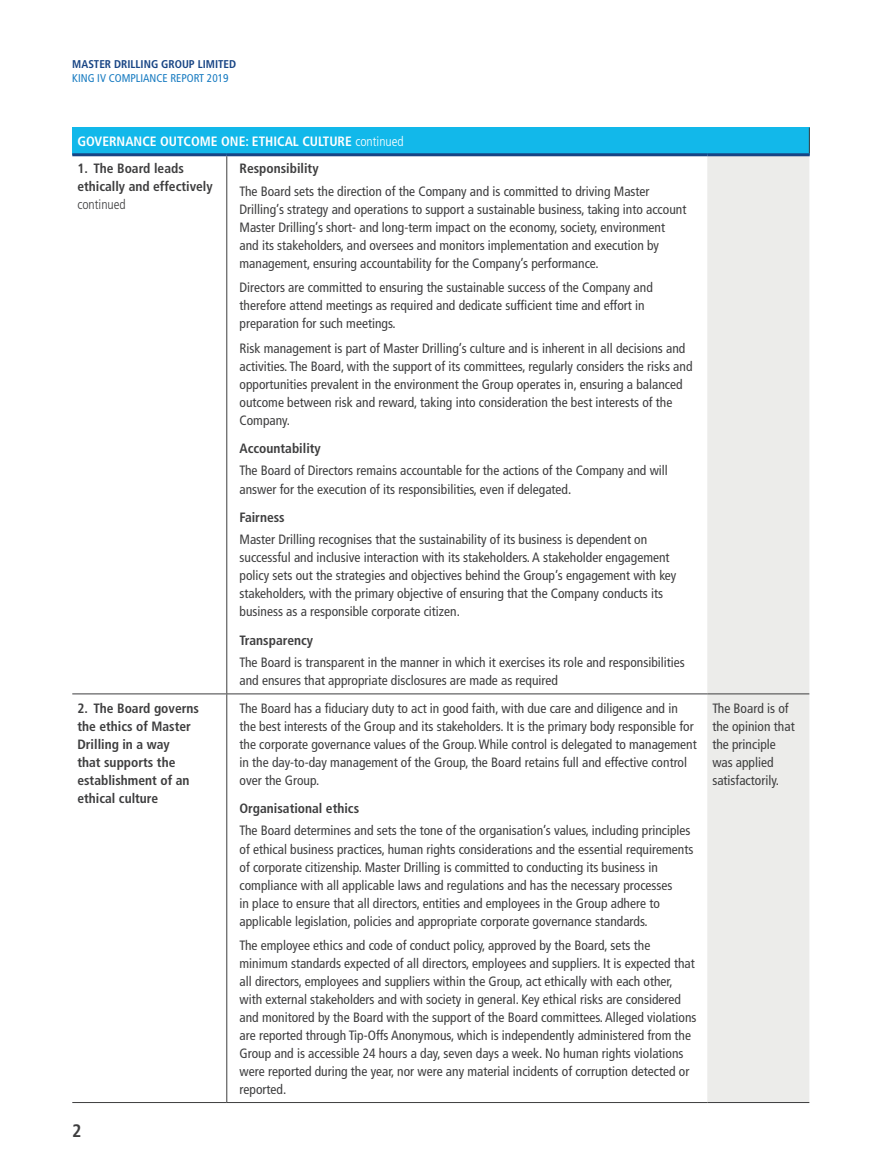
<style>
.page{position:relative;width:893px;height:1170px;background:#fff}
.page>*{position:absolute;margin:0;border:0;box-sizing:border-box;transform-origin:0 0}
.t1{font:700 condensed 18px "Frutiger LT Std";color:#3e3e3f}
._2019_body_9pt_aj{font:condensed 13.5px/18px "Frutiger LT Std";color:#3e3e3f}
._2019_body_9pt_aj-2{font:700 condensed 13.5px/18px "Frutiger LT Std";color:#3e3e3f}
._2018_Body_bold{font:700 condensed 13.5px "Frutiger LT Std";color:#3e3e3f}
._2019_body_9pt_aj-3{font:700 condensed 13.5px "Frutiger LT Std";color:#fff}
.t2{font:700 condensed 11.25px "Frutiger LT Std";color:#174484}
.t3{font:condensed 11.25px "Frutiger LT Std";color:#177bc1}
.s1{font-weight:300}
</style>
<div class="page">
<div style="left:72px;top:128px;width:737px;height:27px;background:#12b8ea"></div>
<div style="left:707px;top:156px;width:102px;height:945px;background:#ececea"></div>
<hr style="left:72px;top:153px;width:155px;height:3px;background:#174484">
<hr style="left:227px;top:153px;width:480px;height:3px;background:#174484">
<hr style="left:707px;top:153px;width:103px;height:3px;background:#174484">
<svg style="left:809px;top:128px;width:1px;height:25px"></svg>
<hr style="left:226px;top:156px;width:1px;height:537px;background:#3e3e3f">
<hr style="left:226px;top:694px;width:1px;height:407px;background:#3e3e3f">
<hr style="left:72px;top:1101px;width:155px;height:1px;background:#3e3e3f">
<hr style="left:227px;top:1101px;width:480px;height:1px;background:#3e3e3f">
<hr style="left:707px;top:1101px;width:102px;height:1px;background:#3e3e3f">
<hr style="left:72px;top:693px;width:155px;height:1px;background:#3e3e3f">
<hr style="left:227px;top:693px;width:480px;height:1px;background:#3e3e3f">
<hr style="left:707px;top:693px;width:102px;height:1px;background:#3e3e3f">
<p class="t2" style="left:72px;top:57px;width:165px">MASTER DRILLING GROUP LIMITED</p>
<p class="t3" style="left:72px;top:71px;width:158px">KING IV COMPLIANCE REPORT 2019</p>
<p class="_2019_body_9pt_aj-3" style="left:77px;top:133px;width:328px">GOVERNANCE OUTCOME ONE: ETHICAL CULTURE <span class="s1">continued</span></p>
<p class="_2019_body_9pt_aj-2" style="left:77px;top:160px;width:137px">1. The Board leads ethically and effectively <span class="s1">continued</span></p>
<p class="_2018_Body_bold" style="left:240px;top:161px;width:81px">Responsibility</p>
<p class="_2019_body_9pt_aj" style="left:240px;top:182px;width:448px">The Board sets the direction of the Company and is committed to driving Master Drilling’s strategy and operations to support a sustainable business, taking into account Master Drilling’s short- and long-term impact on the economy, society, environment and its stakeholders, and oversees and monitors implementation and execution by management, ensuring accountability for the Company’s performance.</p>
<p class="_2019_body_9pt_aj" style="left:240px;top:278px;width:415px">Directors are committed to ensuring the sustainable success of the Company and therefore attend meetings as required and dedicate sufficient time and effort in preparation for such meetings.</p>
<p class="_2019_body_9pt_aj" style="left:240px;top:339px;width:454px">Risk management is part of Master Drilling’s culture and is inherent in all decisions and activities. The Board, with the support of its committees, regularly considers the risks and opportunities prevalent in the environment the Group operates in, ensuring a balanced outcome between risk and reward, taking into consideration the best interests of the Company.</p>
<p class="_2018_Body_bold" style="left:240px;top:440px;width:83px">Accountability</p>
<p class="_2019_body_9pt_aj" style="left:240px;top:462px;width:430px">The Board of Directors remains accountable for the actions of the Company and will answer for the execution of its responsibilities, even if delegated.</p>
<p class="_2018_Body_bold" style="left:240px;top:509px;width:47px">Fairness</p>
<p class="_2019_body_9pt_aj" style="left:240px;top:531px;width:438px">Master Drilling recognises that the sustainability of its business is dependent on successful and inclusive interaction with its stakeholders. A stakeholder engagement policy sets out the strategies and objectives behind the Group’s engagement with key stakeholders, with the primary objective of ensuring that the Company conducts its business as a responsible corporate citizen.</p>
<p class="_2018_Body_bold" style="left:240px;top:632px;width:75px">Transparency</p>
<p class="_2019_body_9pt_aj" style="left:240px;top:653px;width:447px">The Board is transparent in the manner in which it exercises its role and responsibilities and ensures that appropriate disclosures are made as required</p>
<p class="_2019_body_9pt_aj-2" style="left:77px;top:698px;width:123px">2. The Board governs the ethics of Master<br>Drilling in a way<br>that supports the establishment of an ethical culture</p>
<p class="_2019_body_9pt_aj" style="left:240px;top:699px;width:459px">The Board has a fiduciary duty to act in good faith, with due care and diligence and in the best interests of the Group and its stakeholders. It is the primary body responsible for the corporate governance values of the Group. While control is delegated to management in the day-to-day management of the Group, the Board retains full and effective control over the Group.</p>
<p class="_2018_Body_bold" style="left:240px;top:800px;width:121px">Organisational ethics</p>
<p class="_2019_body_9pt_aj" style="left:240px;top:821px;width:455px">The Board determines and sets the tone of the organisation’s values, including principles of ethical business practices, human rights considerations and the essential requirements of corporate citizenship. Master Drilling is committed to conducting its business in compliance with all applicable laws and regulations and has the necessary processes<br>in place to ensure that all directors, entities and employees in the Group adhere to applicable legislation, policies and appropriate corporate governance standards.</p>
<p class="_2019_body_9pt_aj" style="left:240px;top:936px;width:459px">The employee ethics and code of conduct policy, approved by the Board, sets the minimum standards expected of all directors, employees and suppliers. It is expected that all directors, employees and suppliers within the Group, act ethically with each other, with external stakeholders and with society in general. Key ethical risks are considered and monitored by the Board with the support of the Board committees. Alleged violations are reported through Tip-Offs Anonymous, which is independently administered from the Group and is accessible 24 hours a day, seven days a week. No human rights violations were reported during the year, nor were any material incidents of corruption detected or reported.</p>
<h1 class="t1" style="left:72px;top:1119px;width:11px">2</h1>
<p class="_2019_body_9pt_aj" style="left:712px;top:699px;width:84px">The Board is of the opinion that the principle was applied satisfactorily.</p>
</div>
